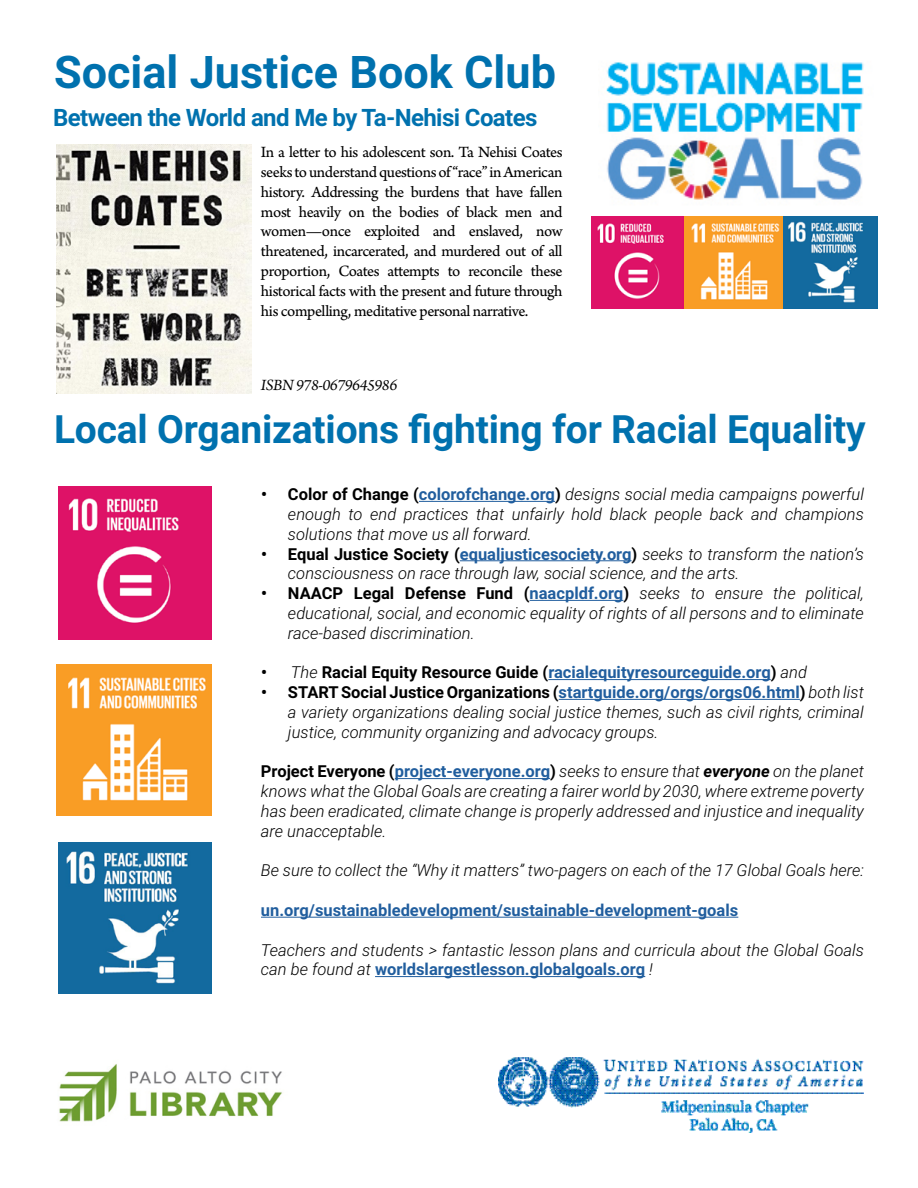
<style>
.page{position:relative;width:918px;height:1188px;background:#fff}
.page>*{position:absolute;margin:0;border:0;box-sizing:border-box;transform-origin:0 0}
.t1{font:700 45px "Roboto";color:#0071ae}
.t2{font:700 39px "Roboto";letter-spacing:-.005em;color:#0071ae}
.t3{font:700 24px "Roboto";letter-spacing:-.025em;color:#0071ae}
.t4{font:italic 300 16.5px/19.8px "Roboto";color:#000;text-align:justify}
.t5{font:16.5px/19.8px "Arno Pro Sm Text";letter-spacing:-.03em;color:#000;text-align:justify}
.t6{font:700 16.5px "Roboto";color:#215e9e}
.t7{font:italic 16.5px "Arno Pro";letter-spacing:-.025em;color:#000}
.s1{font-weight:700;font-style:normal}
.s2{font-weight:700;font-style:normal;color:#215e9e}
.s3{color:#000}
.s4{font-weight:300;font-style:italic;color:#000}
.s5{font-weight:700}
</style>
<div class="page">
<img style="left:498px;top:1057px;width:366px;height:75px">
<img style="left:59px;top:1064px;width:223px;height:58px">
<img style="left:592px;top:216px;width:285px;height:92px">
<img style="left:606px;top:62px;width:258px;height:138px">
<img style="left:57px;top:665px;width:155px;height:150px">
<img style="left:58px;top:843px;width:154px;height:150px">
<img style="left:58px;top:486px;width:154px;height:154px">
<img style="left:56px;top:144px;width:196px;height:250px">
<hr style="left:419px;top:501px;width:136px;height:1px;background:#215e9e">
<hr style="left:460px;top:560px;width:172px;height:1px;background:#215e9e">
<hr style="left:530px;top:600px;width:93px;height:1px;background:#215e9e">
<hr style="left:548px;top:679px;width:223px;height:1px;background:#215e9e">
<hr style="left:559px;top:699px;width:241px;height:1px;background:#215e9e">
<hr style="left:395px;top:778px;width:155px;height:1px;background:#215e9e">
<hr style="left:261px;top:917px;width:477px;height:1px;background:#215e9e">
<hr style="left:375px;top:976px;width:270px;height:1px;background:#215e9e">
<h1 class="t1" style="left:54px;top:40px;width:504px">Social Justice Book Club</h1>
<h3 class="t3" style="left:53px;top:101px;width:486px">Between the World and Me by Ta-Nehisi Coates</h3>
<p class="t5" style="left:261px;top:143px;width:303px">In a letter to his adolescent son. Ta Nehisi Coates seeks to understand questions of “race” in American history. Addressing the burdens that have fallen most heavily on the bodies of black men and women—once exploited and enslaved, now threatened, incarcerated, and murdered out of all proportion, Coates attempts to reconcile these historical facts with the present and future through his compelling, meditative personal narrative.</p>
<p class="t7" style="left:261px;top:376px;width:138px">ISBN 978-0679645986</p>
<h2 class="t2" style="left:54px;top:402px;width:813px">Local Organizations fighting for Racial Equality</h2>
<p class="t4" style="left:288px;top:484px;width:578px;text-indent:-27px"><span class="s1">• Color of Change (</span><span class="s2">colorofchange.org</span><span class="s1">)</span> designs social media campaigns powerful enough to end practices that unfairly hold black people back and champions solutions that move us all forward.</p>
<p class="t4" style="left:288px;top:543px;width:578px;text-indent:-27px"><span class="s1">• Equal Justice Society (</span><span class="s2">equaljusticesociety.org</span><span class="s1">)</span> seeks to transform the nation’s consciousness on race through law, social science, and the arts.</p>
<p class="t4" style="left:288px;top:583px;width:577px;text-indent:-27px"><span class="s1">• NAACP Legal Defense Fund (</span><span class="s2">naacpldf.org</span><span class="s1">)</span> seeks to ensure the political, educational, social, and economic equality of rights of all persons and to eliminate race-based discrimination.</p>
<p class="t6" style="left:261px;top:661px;width:548px"><span class="s3">•</span> <span class="s4">The</span> <span class="s3">Racial Equity Resource Guide (</span>racialequityresourceguide.org<span class="s3">)</span> <span class="s4">and</span></p>
<p class="t4" style="left:288px;top:682px;width:577px;text-indent:-27px"><span class="s1">• START Social Justice Organizations (</span><span class="s2">startguide.org/orgs/orgs06.html</span><span class="s1">)</span> both list a variety organizations dealing social justice themes, such as civil rights, criminal justice, community organizing and advocacy groups.</p>
<p class="t4" style="left:261px;top:761px;width:605px"><span class="s1">Project Everyone (</span><span class="s2">project-everyone.org</span><span class="s1">)</span> seeks to ensure that <span class="s5">everyone</span> on the planet knows what the Global Goals are creating a fairer world by 2030, where extreme poverty has been eradicated, climate change is properly addressed and injustice and inequality are unacceptable.</p>
<p class="t4" style="left:261px;top:860px;width:604px">Be sure to collect the “Why it matters” two-pagers on each of the 17 Global Goals here:</p>
<p class="t6" style="left:261px;top:899px;width:479px">un.org/sustainabledevelopment/sustainable-development-goals</p>
<p class="t4" style="left:261px;top:939px;width:604px">Teachers and students &gt; fantastic lesson plans and curricula about the Global Goals can be found at <span class="s2">worldslargestlesson.globalgoals.org</span> !</p>
</div>
